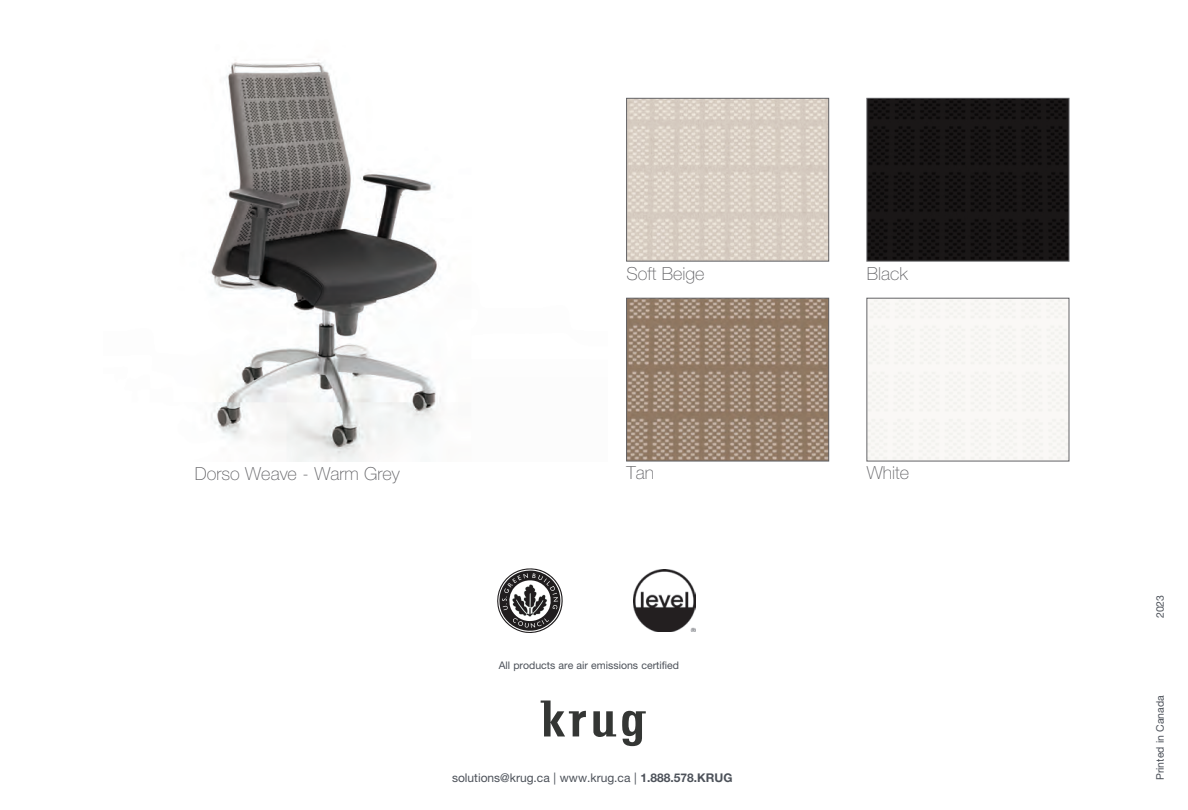
<style>
.page{position:relative;width:1188px;height:810px;background:#fff}
.page>*{position:absolute;margin:0;border:0;box-sizing:border-box;transform-origin:0 0}
.t1{font:100 18px "Helvetica Neue LT Std";color:#636366}
.t2{font:12px "Helvetica Neue LT Std";color:#4c5159}
.t3{font:10.5px "Helvetica Neue LT Std";color:#4c5159}
.s1{font-weight:700}
</style>
<div class="page">
<svg style="left:497px;top:568px;width:66px;height:65px"></svg>
<img style="left:633px;top:569px;width:63px;height:63px">
<img style="left:210px;top:62px;width:231px;height:399px">
<svg style="left:541px;top:701px;width:45px;height:35px"></svg>
<svg style="left:622px;top:711px;width:24px;height:35px"></svg>
<svg style="left:593px;top:711px;width:23px;height:26px"></svg>
<img style="left:628px;top:100px;width:199px;height:159px">
<div style="left:626px;top:98px;width:203px;height:163px;border:1px solid #636366"></div>
<img style="left:628px;top:300px;width:199px;height:159px">
<div style="left:626px;top:298px;width:203px;height:163px;border:1px solid #636366"></div>
<img style="left:869px;top:100px;width:198px;height:159px">
<div style="left:867px;top:98px;width:202px;height:163px;border:1px solid #636366"></div>
<h1 class="t1" style="left:626px;top:263px;width:80px">Soft Beige</h1>
<h1 class="t1" style="left:867px;top:263px;width:43px">Black</h1>
<h1 class="t1" style="left:195px;top:463px;width:207px">Dorso Weave - Warm Grey</h1>
<h1 class="t1" style="left:626px;top:462px;width:29px">Tan</h1>
<h1 class="t1" style="left:867px;top:462px;width:44px">White</h1>
<p class="t3" style="left:499px;top:662px;width:182px">All products are air emissions certified</p>
<p class="t2" style="left:452px;top:774px;width:282px">solutions@krug.ca | www.krug.ca | <span class="s1">1.888.578.KRUG</span></p>
<p class="t3" style="left:1156px;top:618px;width:25px;rotate:-90deg">2023</p>
<p class="t3" style="left:1156px;top:780px;width:86px;rotate:-90deg">Printed in Canada</p>
</div>
